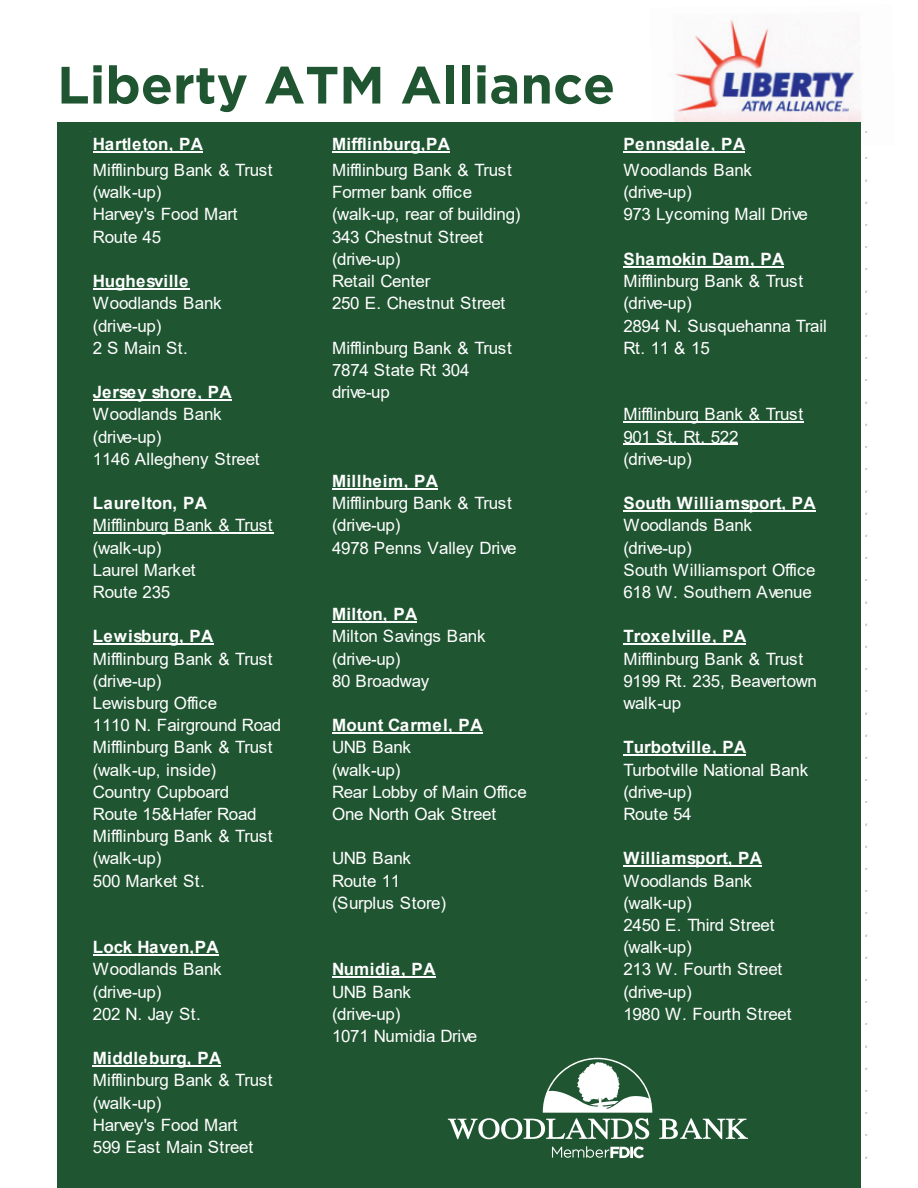
<style>
.page{position:relative;width:918px;height:1188px;background:#fff}
.page>*{position:absolute;margin:0;border:0;box-sizing:border-box;transform-origin:0 0}
.t1{font:700 52.5px "Gotham";color:#205532}
.t2{font:16.95px/22.2px "Arial";letter-spacing:-.015em;color:#fff}
.t3{font:700 16.95px "Arial";letter-spacing:.015em;color:#fff}
.t4{font:16.95px "Arial";letter-spacing:.01em;color:#fff}
</style>
<div class="page">
<img style="left:669px;top:20px;width:199px;height:113px">
<div style="left:57px;top:122px;width:804px;height:1066px;background:#205532"></div>
<hr style="left:93px;top:151px;width:110px;height:2px;background:#fff">
<hr style="left:332px;top:151px;width:118px;height:2px;background:#fff">
<hr style="left:623px;top:151px;width:122px;height:2px;background:#fff">
<hr style="left:623px;top:266px;width:161px;height:2px;background:#fff">
<hr style="left:93px;top:288px;width:97px;height:2px;background:#fff">
<hr style="left:93px;top:399px;width:138px;height:2px;background:#fff">
<hr style="left:623px;top:422px;width:181px;height:1px;background:#fff">
<hr style="left:623px;top:444px;width:115px;height:1px;background:#fff">
<hr style="left:332px;top:488px;width:106px;height:2px;background:#fff">
<hr style="left:623px;top:510px;width:192px;height:2px;background:#fff">
<hr style="left:93px;top:533px;width:180px;height:1px;background:#fff">
<hr style="left:332px;top:621px;width:85px;height:2px;background:#fff">
<hr style="left:93px;top:644px;width:120px;height:1px;background:#fff">
<hr style="left:623px;top:644px;width:123px;height:1px;background:#fff">
<hr style="left:332px;top:733px;width:150px;height:1px;background:#fff">
<hr style="left:623px;top:755px;width:123px;height:1px;background:#fff">
<hr style="left:623px;top:866px;width:139px;height:1px;background:#fff">
<hr style="left:93px;top:955px;width:125px;height:1px;background:#fff">
<hr style="left:332px;top:977px;width:103px;height:1px;background:#fff">
<hr style="left:93px;top:1066px;width:128px;height:1px;background:#fff">
<svg style="left:448px;top:1058px;width:300px;height:100px"></svg>
<h1 class="t1" style="left:57px;top:55px;width:560px">Liberty ATM Alliance</h1>
<p class="t3" style="left:93px;top:132px;width:112px">Hartleton, PA</p>
<p class="t3" style="left:332px;top:132px;width:120px">Mifflinburg,PA</p>
<p class="t3" style="left:623px;top:132px;width:123px">Pennsdale, PA</p>
<p class="t2" style="left:93px;top:159px;width:181px">Mifflinburg Bank &amp; Trust</p>
<p class="t2" style="left:332px;top:159px;width:181px">Mifflinburg Bank &amp; Trust</p>
<p class="t2" style="left:623px;top:159px;width:130px">Woodlands Bank</p>
<p class="t2" style="left:93px;top:181px;width:70px">(walk-up)</p>
<p class="t2" style="left:332px;top:181px;width:142px">Former bank office</p>
<p class="t2" style="left:623px;top:181px;width:70px">(drive-up)</p>
<p class="t2" style="left:93px;top:203px;width:146px">Harvey's Food Mart</p>
<p class="t2" style="left:332px;top:203px;width:190px">(walk-up, rear of building)</p>
<p class="t2" style="left:623px;top:203px;width:186px">973 Lycoming Mall Drive</p>
<p class="t2" style="left:93px;top:226px;width:70px">Route 45</p>
<p class="t2" style="left:332px;top:226px;width:153px">343 Chestnut Street (drive-up)</p>
<p class="t3" style="left:623px;top:247px;width:163px">Shamokin Dam, PA</p>
<p class="t3" style="left:93px;top:269px;width:97px">Hughesville</p>
<p class="t2" style="left:332px;top:270px;width:100px">Retail Center</p>
<p class="t2" style="left:623px;top:270px;width:181px">Mifflinburg Bank &amp; Trust</p>
<p class="t2" style="left:93px;top:292px;width:130px">Woodlands Bank</p>
<p class="t2" style="left:332px;top:292px;width:175px">250 E. Chestnut Street</p>
<p class="t2" style="left:623px;top:292px;width:70px">(drive-up)</p>
<p class="t2" style="left:93px;top:314px;width:70px">(drive-up)</p>
<p class="t2" style="left:623px;top:314px;width:205px">2894 N. Susquehanna Trail</p>
<p class="t2" style="left:93px;top:337px;width:96px">2 S Main St.</p>
<p class="t2" style="left:332px;top:337px;width:181px">Mifflinburg Bank &amp; Trust</p>
<p class="t2" style="left:623px;top:337px;width:88px">Rt. 11 &amp; 15</p>
<p class="t2" style="left:332px;top:359px;width:139px">7874 State Rt 304</p>
<p class="t3" style="left:93px;top:380px;width:140px">Jersey shore, PA</p>
<p class="t2" style="left:332px;top:381px;width:59px">drive-up</p>
<p class="t2" style="left:93px;top:403px;width:130px">Woodlands Bank</p>
<p class="t2" style="left:623px;top:403px;width:181px">Mifflinburg Bank &amp; Trust</p>
<p class="t2" style="left:93px;top:425px;width:70px">(drive-up)</p>
<p class="t2" style="left:623px;top:425px;width:117px">901 St. Rt. 522</p>
<p class="t2" style="left:93px;top:448px;width:168px">1146 Allegheny Street</p>
<p class="t2" style="left:623px;top:448px;width:70px">(drive-up)</p>
<p class="t3" style="left:332px;top:469px;width:108px">Millheim, PA</p>
<p class="t3" style="left:93px;top:491px;width:116px">Laurelton, PA</p>
<p class="t2" style="left:332px;top:492px;width:181px">Mifflinburg Bank &amp; Trust</p>
<p class="t3" style="left:623px;top:491px;width:194px">South Williamsport, PA</p>
<p class="t2" style="left:93px;top:514px;width:181px">Mifflinburg Bank &amp; Trust</p>
<p class="t2" style="left:332px;top:514px;width:70px">(drive-up)</p>
<p class="t2" style="left:623px;top:514px;width:130px">Woodlands Bank</p>
<p class="t2" style="left:93px;top:536px;width:70px">(walk-up)</p>
<p class="t2" style="left:332px;top:536px;width:186px">4978 Penns Valley Drive</p>
<p class="t2" style="left:623px;top:536px;width:70px">(drive-up)</p>
<p class="t2" style="left:93px;top:559px;width:104px">Laurel Market</p>
<p class="t4" style="left:623px;top:558px;width:194px">South Williamsport Office</p>
<p class="t2" style="left:93px;top:581px;width:79px">Route 235</p>
<p class="t2" style="left:623px;top:581px;width:190px">618 W. Southern Avenue</p>
<p class="t3" style="left:332px;top:602px;width:87px">Milton, PA</p>
<p class="t3" style="left:93px;top:624px;width:122px">Lewisburg, PA</p>
<p class="t2" style="left:332px;top:625px;width:155px">Milton Savings Bank</p>
<p class="t3" style="left:623px;top:624px;width:125px">Troxelville, PA</p>
<p class="t2" style="left:93px;top:647px;width:181px">Mifflinburg Bank &amp; Trust</p>
<p class="t2" style="left:332px;top:647px;width:70px">(drive-up)</p>
<p class="t2" style="left:623px;top:647px;width:181px">Mifflinburg Bank &amp; Trust</p>
<p class="t2" style="left:93px;top:670px;width:70px">(drive-up)</p>
<p class="t2" style="left:332px;top:670px;width:99px">80 Broadway</p>
<p class="t2" style="left:623px;top:670px;width:195px">9199 Rt. 235, Beavertown</p>
<p class="t2" style="left:93px;top:692px;width:126px">Lewisburg Office</p>
<p class="t2" style="left:623px;top:692px;width:59px">walk-up</p>
<p class="t2" style="left:93px;top:714px;width:190px">1110 N. Fairground Road</p>
<p class="t3" style="left:332px;top:713px;width:152px">Mount Carmel, PA</p>
<p class="t2" style="left:93px;top:736px;width:181px">Mifflinburg Bank &amp; Trust</p>
<p class="t2" style="left:332px;top:736px;width:81px">UNB Bank</p>
<p class="t3" style="left:623px;top:736px;width:125px">Turbotville, PA</p>
<p class="t2" style="left:93px;top:758px;width:125px">(walk-up, inside)</p>
<p class="t2" style="left:332px;top:758px;width:70px">(walk-up)</p>
<p class="t2" style="left:623px;top:758px;width:186px">Turbotville National Bank</p>
<p class="t2" style="left:93px;top:781px;width:138px">Country Cupboard</p>
<p class="t2" style="left:332px;top:781px;width:196px">Rear Lobby of Main Office</p>
<p class="t2" style="left:623px;top:781px;width:70px">(drive-up)</p>
<p class="t2" style="left:93px;top:803px;width:165px">Route 15&amp;Hafer Road</p>
<p class="t2" style="left:332px;top:803px;width:166px">One North Oak Street</p>
<p class="t2" style="left:623px;top:803px;width:70px">Route 54</p>
<p class="t2" style="left:93px;top:825px;width:181px">Mifflinburg Bank &amp; Trust (walk-up)</p>
<p class="t2" style="left:332px;top:847px;width:81px">UNB Bank</p>
<p class="t3" style="left:623px;top:847px;width:140px">Williamsport, PA</p>
<p class="t2" style="left:93px;top:869px;width:113px">500 Market St.</p>
<p class="t2" style="left:332px;top:869px;width:70px">Route 11</p>
<p class="t2" style="left:623px;top:869px;width:130px">Woodlands Bank</p>
<p class="t2" style="left:332px;top:892px;width:116px">(Surplus Store)</p>
<p class="t2" style="left:623px;top:892px;width:153px">(walk-up)<br>2450 E. Third Street</p>
<p class="t3" style="left:93px;top:935px;width:127px">Lock Haven,PA</p>
<p class="t2" style="left:623px;top:936px;width:70px">(walk-up)</p>
<p class="t2" style="left:93px;top:958px;width:130px">Woodlands Bank</p>
<p class="t3" style="left:332px;top:958px;width:105px">Numidia, PA</p>
<p class="t2" style="left:623px;top:958px;width:160px">213 W. Fourth Street</p>
<p class="t2" style="left:93px;top:981px;width:70px">(drive-up)</p>
<p class="t2" style="left:332px;top:981px;width:81px">UNB Bank</p>
<p class="t2" style="left:623px;top:981px;width:70px">(drive-up)</p>
<p class="t2" style="left:93px;top:1003px;width:109px">202 N. Jay St.</p>
<p class="t2" style="left:332px;top:1003px;width:70px">(drive-up)</p>
<p class="t2" style="left:623px;top:1003px;width:170px">1980 W. Fourth Street</p>
<p class="t2" style="left:332px;top:1025px;width:147px">1071 Numidia Drive</p>
<p class="t3" style="left:93px;top:1046px;width:130px">Middleburg, PA</p>
<p class="t2" style="left:93px;top:1069px;width:181px">Mifflinburg Bank &amp; Trust (walk-up)<br>Harvey's Food Mart<br>599 East Main Street</p>
</div>
